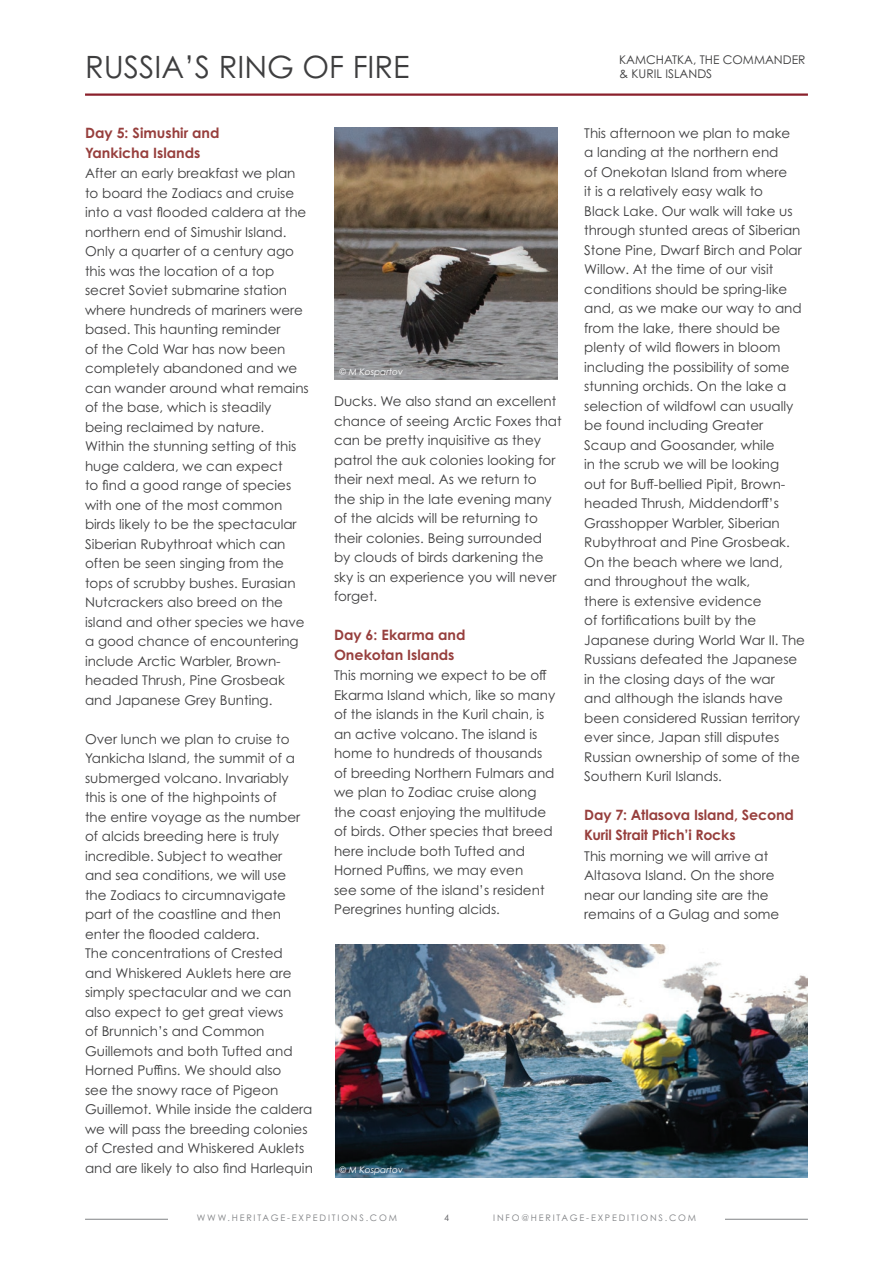
<style>
.page{position:relative;width:893px;height:1263px;background:#fff}
.page>*{position:absolute;margin:0;border:0;box-sizing:border-box;transform-origin:0 0}
.t1{font:30.75px "Century Gothic Pro";color:#3e3e3f}
.t2{font:700 14.25px/19.5px "Century Gothic Pro";color:#973f3d}
.t3{font:13.5px/19.5px "Century Gothic Pro";color:#3e3e3f}
.t4{font:12px/13.5px "Century Gothic Pro";color:#3e3e3f}
.t5{font:9px "Century Gothic Pro";letter-spacing:.2em;color:#808285}
.t6{font:italic 9px "Century Gothic Pro";color:#fff}
.t7{font:9px "Century Gothic Pro";color:#636366}
</style>
<div class="page">
<hr style="left:85px;top:1219px;width:723px;height:1px;background:#808285">
<div style="left:168px;top:1208px;width:557px;height:19px;background:#fff"></div>
<hr style="left:85px;top:93px;width:723px;height:3px;background:#8a202b">
<img style="left:336px;top:944px;width:472px;height:234px">
<img style="left:334px;top:128px;width:224px;height:251px">
<h1 class="t1" style="left:85px;top:49px;width:326px">RUSSIA’S RING OF FIRE</h1>
<p class="t4" style="left:619px;top:53px;width:188px">KAMCHATKA, THE COMMANDER &amp; KURIL ISLANDS</p>
<p class="t2" style="left:85px;top:123px;width:136px">Day 5: Simushir and<br>Yankicha Islands</p>
<p class="t3" style="left:85px;top:164px;width:225px">After an early breakfast we plan to board the Zodiacs and cruise into a vast flooded caldera at the northern end of Simushir Island.<br>Only a quarter of a century ago this was the location of a top secret Soviet submarine station where hundreds of mariners were based. This haunting reminder<br>of the Cold War has now been completely abandoned and we can wander around what remains of the base, which is steadily being reclaimed by nature.<br>Within the stunning setting of this huge caldera, we can expect<br>to find a good range of species with one of the most common birds likely to be the spectacular<br>Siberian Rubythroat which can often be seen singing from the tops of scrubby bushes. Eurasian<br>Nutcrackers also breed on the island and other species we have a good chance of encountering include Arctic Warbler, Brown&shy;headed Thrush, Pine Grosbeak and Japanese Grey Bunting.</p>
<p class="t3" style="left:85px;top:729px;width:229px">Over lunch we plan to cruise to<br>Yankicha Island, the summit of a submerged volcano. Invariably<br>this is one of the highpoints of<br>the entire voyage as the number of alcids breeding here is truly incredible. Subject to weather<br>and sea conditions, we will use<br>the Zodiacs to circumnavigate part of the coastline and then enter the flooded caldera.<br>The concentrations of Crested<br>and Whiskered Auklets here are simply spectacular and we can also expect to get great views<br>of Brunnich’s and Common<br>Guillemots and both Tufted and<br>Horned Puffins. We should also<br>see the snowy race of Pigeon<br>Guillemot. While inside the caldera we will pass the breeding colonies of Crested and Whiskered Auklets and are likely to also find Harlequin</p>
<p class="t6" style="left:339px;top:367px;width:65px">© M Kospartov</p>
<p class="t3" style="left:334px;top:391px;width:229px">Ducks. We also stand an excellent chance of seeing Arctic Foxes that can be pretty inquisitive as they patrol the auk colonies looking for their next meal. As we return to<br>the ship in the late evening many of the alcids will be returning to their colonies. Being surrounded by clouds of birds darkening the sky is an experience you will never forget.</p>
<p class="t2" style="left:334px;top:625px;width:133px">Day 6: Ekarma and<br>Onekotan Islands</p>
<p class="t3" style="left:334px;top:666px;width:223px">This morning we expect to be off<br>Ekarma Island which, like so many of the islands in the Kuril chain, is an active volcano. The island is home to hundreds of thousands of breeding Northern Fulmars and we plan to Zodiac cruise along the coast enjoying the multitude of birds. Other species that breed here include both Tufted and<br>Horned Puffins, we may even<br>see some of the island’s resident<br>Peregrines hunting alcids.</p>
<p class="t6" style="left:339px;top:1164px;width:65px">© M Kospartov</p>
<p class="t3" style="left:584px;top:123px;width:222px">This afternoon we plan to make<br>a landing at the northern end<br>of Onekotan Island from where<br>it is a relatively easy walk to<br>Black Lake. Our walk will take us through stunted areas of Siberian<br>Stone Pine, Dwarf Birch and Polar<br>Willow. At the time of our visit conditions should be spring-like and, as we make our way to and from the lake, there should be plenty of wild flowers in bloom including the possibility of some stunning orchids. On the lake a selection of wildfowl can usually be found including Greater<br>Scaup and Goosander, while<br>in the scrub we will be looking<br>out for Buff-bellied Pipit, Brown&shy;headed Thrush, Middendorff’s<br>Grasshopper Warbler, Siberian<br>Rubythroat and Pine Grosbeak.<br>On the beach where we land, and throughout the walk,<br>there is extensive evidence<br>of fortifications built by the<br>Japanese during World War II. The<br>Russians defeated the Japanese in the closing days of the war<br>and although the islands have been considered Russian territory ever since, Japan still disputes<br>Russian ownership of some of the<br>Southern Kuril Islands.</p>
<p class="t2" style="left:584px;top:805px;width:211px">Day 7: Atlasova Island, Second<br>Kuril Strait Ptich’i Rocks</p>
<p class="t3" style="left:584px;top:846px;width:197px">This morning we will arrive at<br>Altasova Island. On the shore near our landing site are the remains of a Gulag and some</p>
<p class="t7" style="left:444px;top:1212px;width:6px">4</p>
<p class="t5" style="left:197px;top:1212px;width:202px">WWW.HERITAGE-EXPEDITIONS.COM</p>
<p class="t5" style="left:493px;top:1212px;width:204px">INFO@HERITAGE-EXPEDITIONS.COM</p>
</div>
